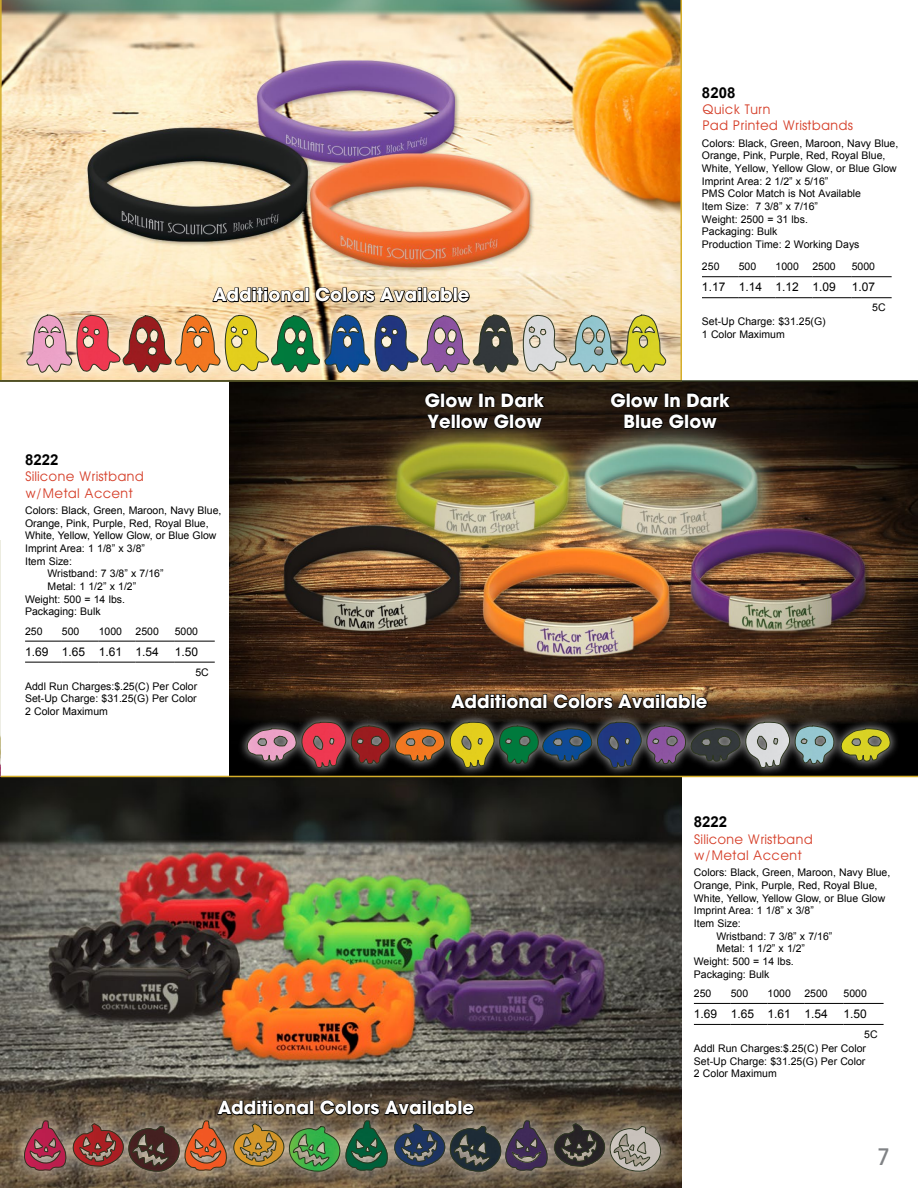
<style>
.page{position:relative;width:918px;height:1188px;background:#fff}
.page>*{position:absolute;margin:0;border:0;box-sizing:border-box;transform-origin:0 0}
.t1{font:500 22.5px "Avant Garde";color:#808285}
.t2{font:700 18px/21.6px "Avant Garde";color:#fff}
.t3{font:700 15px "Arial";color:#000}
.t4{font:13.5px/16.2px "Avant Garde";color:#d53d27}
.t5{font:12px "Arial";color:#000}
.t6{font:10.5px/12.6px "Arial";color:#000}
</style>
<div class="page">
<img style="left:0;top:540px;width:1px;height:648px">
<hr style="left:25px;top:641px;width:37px;height:1px;background:#000">
<hr style="left:62px;top:641px;width:37px;height:1px;background:#000">
<hr style="left:99px;top:641px;width:37px;height:1px;background:#000">
<hr style="left:136px;top:641px;width:39px;height:1px;background:#000">
<hr style="left:175px;top:641px;width:40px;height:1px;background:#000">
<hr style="left:25px;top:662px;width:37px;height:1px;background:#000">
<hr style="left:62px;top:662px;width:37px;height:1px;background:#000">
<hr style="left:99px;top:662px;width:37px;height:1px;background:#000">
<hr style="left:136px;top:662px;width:39px;height:1px;background:#000">
<hr style="left:175px;top:662px;width:40px;height:1px;background:#000">
<hr style="left:702px;top:276px;width:37px;height:1px;background:#000">
<hr style="left:739px;top:276px;width:37px;height:1px;background:#000">
<hr style="left:776px;top:276px;width:36px;height:1px;background:#000">
<hr style="left:812px;top:276px;width:40px;height:1px;background:#000">
<hr style="left:852px;top:276px;width:40px;height:1px;background:#000">
<hr style="left:702px;top:297px;width:37px;height:1px;background:#000">
<hr style="left:739px;top:297px;width:37px;height:1px;background:#000">
<hr style="left:776px;top:297px;width:36px;height:1px;background:#000">
<hr style="left:812px;top:297px;width:40px;height:1px;background:#000">
<hr style="left:852px;top:297px;width:40px;height:1px;background:#000">
<img style="left:229px;top:382px;width:689px;height:394px">
<img style="left:0;top:0;width:682px;height:380px">
<img style="left:1px;top:777px;width:680px;height:411px">
<hr style="left:1px;top:776px;width:917px;height:1px;background:#d5ae2a">
<hr style="left:694px;top:1003px;width:37px;height:1px;background:#000">
<hr style="left:731px;top:1003px;width:37px;height:1px;background:#000">
<hr style="left:768px;top:1003px;width:36px;height:1px;background:#000">
<hr style="left:804px;top:1003px;width:40px;height:1px;background:#000">
<hr style="left:844px;top:1003px;width:40px;height:1px;background:#000">
<hr style="left:694px;top:1024px;width:37px;height:1px;background:#000">
<hr style="left:731px;top:1024px;width:37px;height:1px;background:#000">
<hr style="left:768px;top:1024px;width:36px;height:1px;background:#000">
<hr style="left:804px;top:1024px;width:40px;height:1px;background:#000">
<hr style="left:844px;top:1024px;width:40px;height:1px;background:#000">
<hr style="left:0;top:380px;width:918px;height:2px;background:#2e3720">
<div style="left:6px;top:1103px;width:673px;height:85px;background:#fff;opacity:.75"></div>
<svg style="left:19px;top:1095px;width:643px;height:78px;background:#695a49"></svg>
<div style="left:18px;top:306px;width:657px;height:76px;background:#fff;opacity:.75"></div>
<img style="left:26px;top:314px;width:643px;height:62px">
<svg style="left:211px;top:282px;width:94px;height:21px;background:#a49376"></svg>
<div style="left:305px;top:287px;width:4px;height:15px;border:2px solid #000"></div>
<svg style="left:314px;top:282px;width:157px;height:26px;background:#aa997d"></svg>
<div style="left:237px;top:712px;width:663px;height:65px;background:#fff;opacity:.75"></div>
<svg style="left:241px;top:721px;width:654px;height:47px;background:#5a4f46"></svg>
<svg style="left:449px;top:689px;width:94px;height:21px;background:#46301c"></svg>
<div style="left:543px;top:694px;width:4px;height:15px;border:2px solid #000"></div>
<svg style="left:552px;top:689px;width:157px;height:25px;background:#533d25"></svg>
<svg style="left:424px;top:388px;width:123px;height:49px;background:#231a0f"></svg>
<svg style="left:610px;top:388px;width:123px;height:49px;background:#1c150e"></svg>
<h2 class="t2" style="left:213px;top:284px;width:258px">Additional Colors Available</h2>
<h3 class="t3" style="left:702px;top:82px;width:35px">8208</h3>
<p class="t4" style="left:702px;top:101px;width:153px">Quick Turn<br>Pad Printed Wristbands</p>
<p class="t6" style="left:702px;top:137px;width:198px">Colors: Black, Green, Maroon, Navy Blue,<br>Orange, Pink, Purple, Red, Royal Blue,<br>White, Yellow, Yellow Glow, or Blue Glow<br>Imprint Area: 2 1/2” x 5/16”<br>PMS Color Match is Not Available<br>Item Size: 7 3/8” x 7/16”<br>Weight: 2500 = 31 lbs.<br>Packaging: Bulk<br>Production Time: 2 Working Days</p>
<p class="t6" style="left:702px;top:261px;width:19px">250</p>
<p class="t6" style="left:739px;top:261px;width:19px">500</p>
<p class="t6" style="left:776px;top:261px;width:25px">1000</p>
<p class="t6" style="left:812px;top:261px;width:25px">2500</p>
<p class="t6" style="left:852px;top:261px;width:25px">5000</p>
<p class="t5" style="left:702px;top:279px;width:135px">1.17 1.14 1.12 1.09</p>
<p class="t5" style="left:852px;top:279px;width:25px">1.07</p>
<p class="t6" style="left:872px;top:301px;width:15px">5C</p>
<p class="t6" style="left:702px;top:315px;width:125px">Set-Up Charge: $31.25(G)<br>1 Color Maximum</p>
<h3 class="t3" style="left:25px;top:450px;width:35px">8222</h3>
<p class="t4" style="left:25px;top:468px;width:121px">Silicone Wristband w/Metal Accent</p>
<p class="t6" style="left:25px;top:504px;width:198px">Colors: Black, Green, Maroon, Navy Blue,</p>
<p class="t6" style="left:25px;top:517px;width:185px">Orange, Pink, Purple, Red, Royal Blue,</p>
<p class="t6" style="left:25px;top:529px;width:193px">White, Yellow, Yellow Glow, or Blue Glow</p>
<p class="t6" style="left:25px;top:542px;width:121px">Imprint Area: 1 1/8” x 3/8”</p>
<p class="t6" style="left:25px;top:555px;width:48px">Item Size:</p>
<p class="t6" style="left:48px;top:567px;width:117px">Wristband: 7 3/8” x 7/16”</p>
<p class="t6" style="left:48px;top:580px;width:90px">Metal: 1 1/2” x 1/2”</p>
<p class="t6" style="left:25px;top:593px;width:101px">Weight: 500 = 14 lbs.</p>
<p class="t6" style="left:25px;top:605px;width:77px">Packaging: Bulk</p>
<p class="t6" style="left:25px;top:625px;width:19px">250</p>
<p class="t6" style="left:62px;top:625px;width:19px">500</p>
<p class="t6" style="left:99px;top:625px;width:25px">1000</p>
<p class="t6" style="left:136px;top:625px;width:25px">2500</p>
<p class="t6" style="left:175px;top:625px;width:25px">5000</p>
<p class="t5" style="left:25px;top:644px;width:135px">1.69 1.65 1.61 1.54</p>
<p class="t5" style="left:175px;top:644px;width:25px">1.50</p>
<p class="t6" style="left:25px;top:665px;width:185px;line-height:14px;text-indent:170px">5C<br>Addl Run Charges:$.25(C) Per Color</p>
<p class="t6" style="left:25px;top:693px;width:173px">Set-Up Charge: $31.25(G) Per Color<br>2 Color Maximum</p>
<h2 class="t2" style="left:425px;top:389px;width:121px">Glow In Dark<br>Yellow Glow</h2>
<h2 class="t2" style="left:610px;top:389px;width:121px;text-align:center">Glow In Dark<br>Blue Glow</h2>
<h2 class="t2" style="left:451px;top:691px;width:258px">Additional Colors Available</h2>
<h3 class="t3" style="left:694px;top:812px;width:35px">8222</h3>
<p class="t4" style="left:694px;top:831px;width:121px">Silicone Wristband w/Metal Accent</p>
<p class="t6" style="left:694px;top:866px;width:198px">Colors: Black, Green, Maroon, Navy Blue,</p>
<p class="t6" style="left:694px;top:879px;width:185px">Orange, Pink, Purple, Red, Royal Blue,</p>
<p class="t6" style="left:694px;top:892px;width:193px">White, Yellow, Yellow Glow, or Blue Glow</p>
<p class="t6" style="left:694px;top:904px;width:121px">Imprint Area: 1 1/8” x 3/8”</p>
<p class="t6" style="left:694px;top:917px;width:48px">Item Size:</p>
<p class="t6" style="left:716px;top:930px;width:117px">Wristband: 7 3/8” x 7/16”</p>
<p class="t6" style="left:716px;top:942px;width:90px">Metal: 1 1/2” x 1/2”</p>
<p class="t6" style="left:694px;top:955px;width:101px">Weight: 500 = 14 lbs.</p>
<p class="t6" style="left:694px;top:968px;width:77px">Packaging: Bulk</p>
<p class="t6" style="left:694px;top:987px;width:19px">250</p>
<p class="t6" style="left:731px;top:987px;width:19px">500</p>
<p class="t6" style="left:768px;top:987px;width:25px">1000</p>
<p class="t6" style="left:804px;top:987px;width:25px">2500</p>
<p class="t6" style="left:844px;top:987px;width:25px">5000</p>
<p class="t5" style="left:694px;top:1006px;width:135px">1.69 1.65 1.61 1.54</p>
<p class="t5" style="left:844px;top:1006px;width:25px">1.50</p>
<p class="t6" style="left:694px;top:1028px;width:185px;line-height:14px;text-indent:170px">5C<br>Addl Run Charges:$.25(C) Per Color</p>
<p class="t6" style="left:694px;top:1055px;width:173px">Set-Up Charge: $31.25(G) Per Color<br>2 Color Maximum</p>
<h2 class="t2" style="left:218px;top:1097px;width:258px">Additional Colors Available</h2>
<h1 class="t1" style="left:877px;top:1143px;width:14px">7</h1>
</div>
